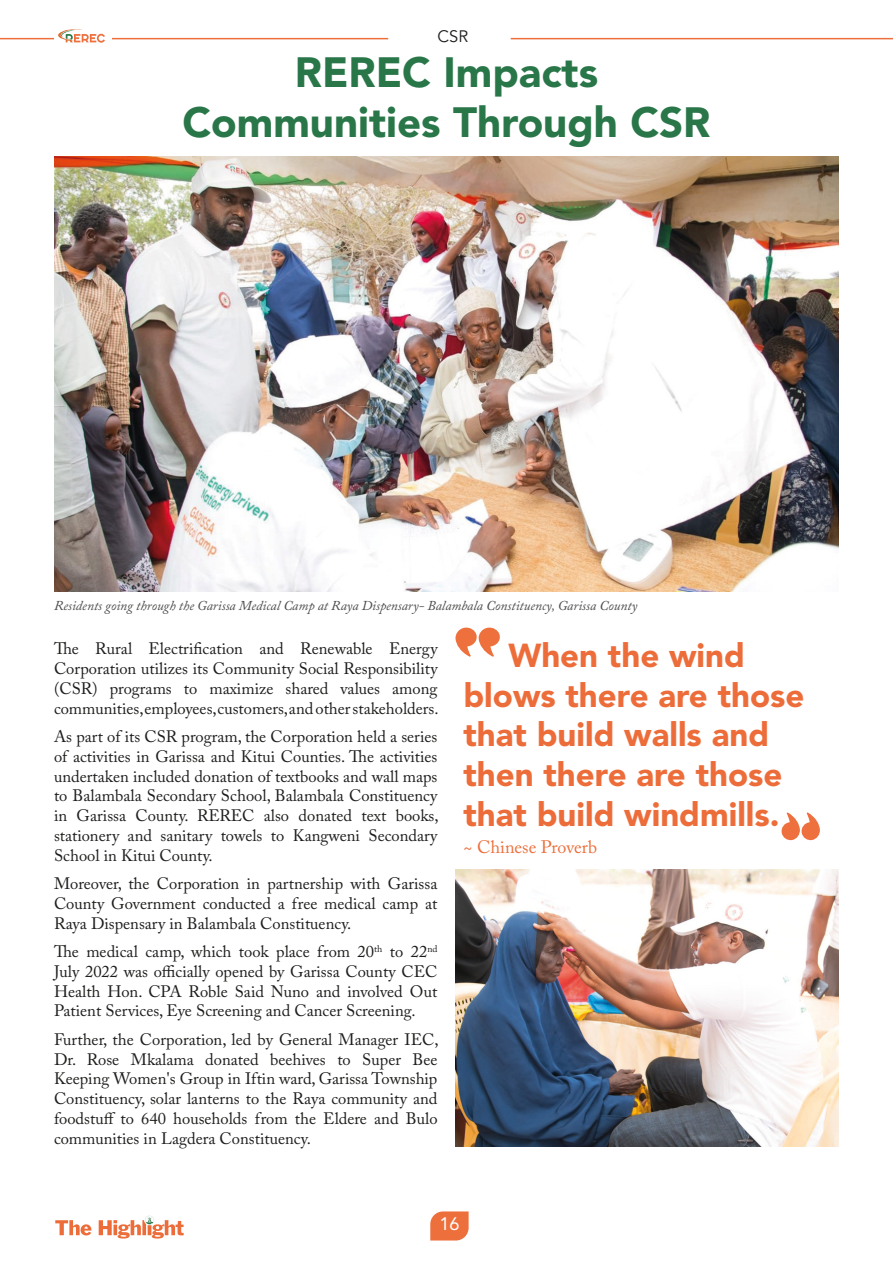
<style>
.page{position:relative;width:893px;height:1263px;background:#fff}
.page>*{position:absolute;margin:0;border:0;box-sizing:border-box;transform-origin:0 0}
.REREC_titles{font:900 42px "Avenir LT Std";color:#297649}
.REREC_titles-2{font:900 33px/39.6px "Avenir LT Std";color:#ed6d3a}
.Body_text{font:18px "Adobe Caslon Pro";color:#ed6f3c}
.t1{font:18px "Avenir LT Std";color:#fff}
.Body_text-2{font:16.5px/19.8px "Adobe Caslon Pro";color:#1d1d1b;text-align:justify}
.REREC_titles-3{font:16.5px "Avenir LT Std";color:#1d1d1b}
.Body_text-3{font:italic 13.5px "Adobe Caslon Pro";color:#4b4b4a}
</style>
<div class="page">
<svg style="left:430px;top:1211px;width:39px;height:29px"></svg>
<svg style="left:55px;top:1220px;width:36px;height:15px"></svg>
<svg style="left:99px;top:1216px;width:85px;height:22px"></svg>
<hr style="left:0;top:38px;width:388px;height:1px;background:#ed6f3c">
<hr style="left:511px;top:38px;width:382px;height:1px;background:#ed6f3c">
<div style="left:54px;top:27px;width:57px;height:24px;background:#fff"></div>
<svg style="left:58px;top:29px;width:47px;height:14px"></svg>
<img style="left:54px;top:156px;width:785px;height:435px">
<img style="left:455px;top:869px;width:384px;height:277px">
<svg style="left:455px;top:627px;width:45px;height:30px"></svg>
<svg style="left:781px;top:812px;width:39px;height:29px"></svg>
<p class="REREC_titles-3" style="left:438px;top:27px;width:32px">CSR</p>
<p class="REREC_titles" style="left:295px;top:47px;width:305px">REREC Impacts</p>
<p class="REREC_titles" style="left:182px;top:97px;width:529px">Communities Through CSR</p>
<p class="Body_text-3" style="left:54px;top:597px;width:585px">Residents going through the Garissa Medical Camp at Raya Dispensary- Balambala Constituency, Garissa County</p>
<p class="Body_text-2" style="left:54px;top:639px;width:386px">The Rural Electrification and Renewable Energy Corporation utilizes its Community Social Responsibility (CSR) programs to maximize shared values among communities, employees, customers, and other stakeholders.</p>
<p class="Body_text-2" style="left:54px;top:726px;width:386px">As part of its CSR program, the Corporation held a series of activities in Garissa and Kitui Counties. The activities undertaken included donation of textbooks and wall maps to Balambala Secondary School, Balambala Constituency in Garissa County. REREC also donated text books, stationery and sanitary towels to Kangweni Secondary School in Kitui County.</p>
<p class="Body_text-2" style="left:54px;top:873px;width:385px">Moreover, the Corporation in partnership with Garissa County Government conducted a free medical camp at Raya Dispensary in Balambala Constituency.</p>
<p class="Body_text-2" style="left:54px;top:941px;width:385px">The medical camp, which took place from 20<sup>th</sup> to 22<sup>nd </sup>July 2022 was officially opened by Garissa County CEC Health Hon. CPA Roble Said Nuno and involved Out Patient Services, Eye Screening and Cancer Screening.</p>
<p class="Body_text-2" style="left:54px;top:1029px;width:386px">Further, the Corporation, led by General Manager IEC, Dr. Rose Mkalama donated beehives to Super Bee Keeping Women's Group in Iftin ward, Garissa Township Constituency, solar lanterns to the Raya community and foodstuff to 640 households from the Eldere and Bulo communities in Lagdera Constituency.</p>
<p class="REREC_titles-2" style="left:463px;top:636px;width:342px;text-indent:45px">When the wind blows there are those that build walls and then there are those that build windmills.</p>
<p class="Body_text" style="left:463px;top:837px;width:135px">~ Chinese Proverb</p>
<p class="t1" style="left:439px;top:1213px;width:22px">16</p>
</div>
